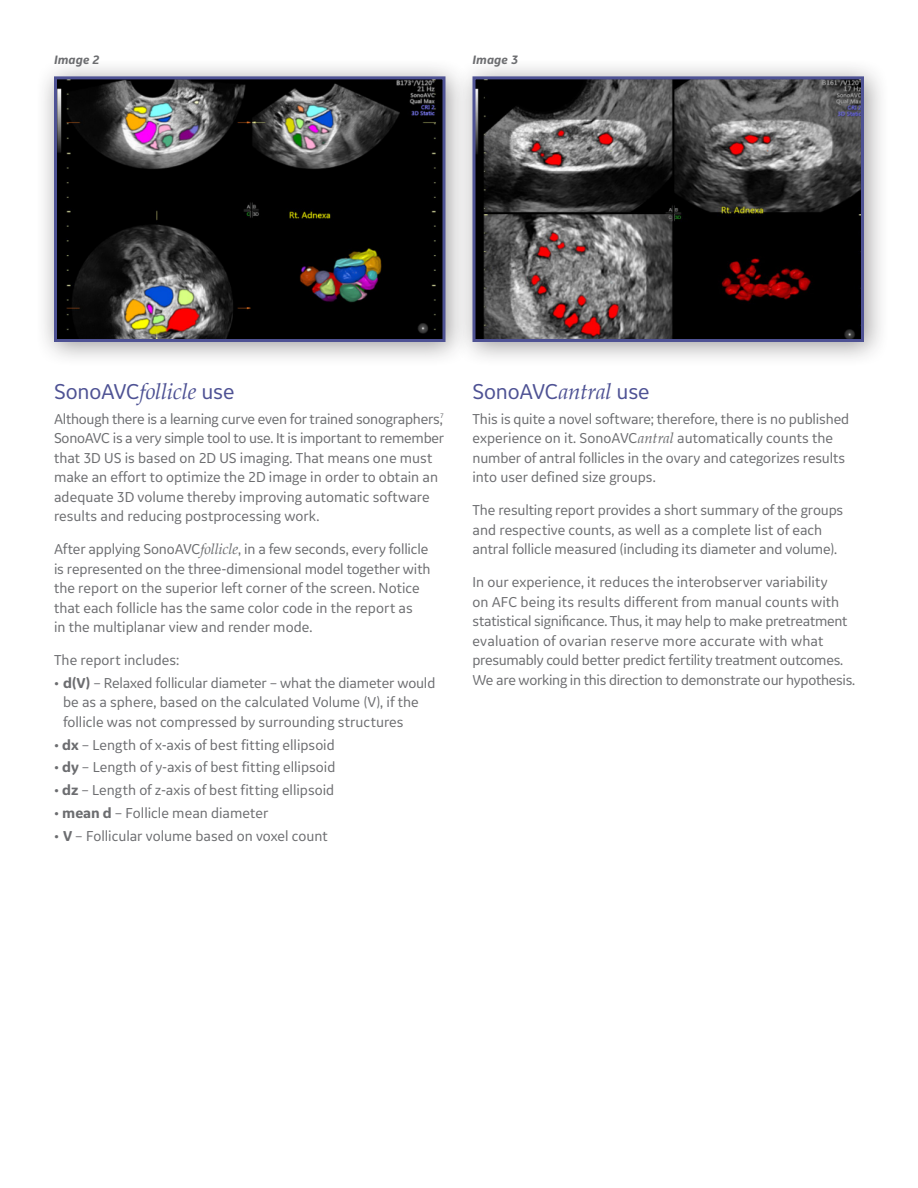
<style>
.page{position:relative;width:918px;height:1188px;background:#fff}
.page>*{position:absolute;margin:0;border:0;box-sizing:border-box;transform-origin:0 0}
.t1{font:22.5px "GE Inspira Sans";letter-spacing:-.01em;color:#4e5294}
.t2{font:15px/19.5px "GE Inspira Sans";letter-spacing:-.005em;color:#6c6d70}
.t3{font:italic 700 12.75px "GE Inspira Sans";color:#6c6d70}
.s1{font-family:"Palatino";font-style:italic}
.s2{font-weight:700}
</style>
<div class="page">
<div style="left:35px;top:57px;width:436px;height:310px;background:#231f20;opacity:.45"></div>
<img style="left:58px;top:80px;width:384px;height:258px">
<div style="left:54px;top:76px;width:392px;height:266px;border:3px solid #4e5294"></div>
<div style="left:454px;top:57px;width:435px;height:310px;background:#231f20;opacity:.45"></div>
<img style="left:476px;top:80px;width:384px;height:258px">
<div style="left:472px;top:76px;width:392px;height:266px;border:3px solid #4e5294"></div>
<p class="t3" style="left:54px;top:52px;width:47px">Image 2</p>
<p class="t3" style="left:472px;top:52px;width:47px">Image 3</p>
<p class="t1" style="left:54px;top:378px;width:182px">SonoAVC<span class="s1">follicle</span> use</p>
<p class="t2" style="left:54px;top:408px;width:392px">Although there is a learning curve even for trained sonographers,<sup>7<br></sup>SonoAVC is a very simple tool to use. It is important to remember that 3D US is based on 2D US imaging. That means one must make an effort to optimize the 2D image in order to obtain an adequate 3D volume thereby improving automatic software results and reducing postprocessing work.</p>
<p class="t2" style="left:54px;top:539px;width:378px">After applying SonoAVC<span class="s1">follicle</span>, in a few seconds, every follicle is represented on the three-dimensional model together with the report on the superior left corner of the screen. Notice that each follicle has the same color code in the report as<br>in the multiplanar view and render mode.</p>
<p class="t2" style="left:54px;top:650px;width:127px">The report includes:</p>
<p class="t2" style="left:63px;top:673px;width:374px;text-indent:-9px">• <span class="s2">d(V)</span> – Relaxed follicular diameter – what the diameter would be as a sphere, based on the calculated Volume (V), if the follicle was not compressed by surrounding structures</p>
<p class="t2" style="left:54px;top:734px;width:282px">• <span class="s2">dx</span> – Length of x-axis of best fitting ellipsoid</p>
<p class="t2" style="left:54px;top:757px;width:283px">• <span class="s2">dy</span> – Length of y-axis of best fitting ellipsoid</p>
<p class="t2" style="left:54px;top:780px;width:282px">• <span class="s2">dz</span> – Length of z-axis of best fitting ellipsoid</p>
<p class="t2" style="left:54px;top:803px;width:216px">• <span class="s2">mean d</span> – Follicle mean diameter</p>
<p class="t2" style="left:54px;top:825px;width:275px">• <span class="s2">V</span> – Follicular volume based on voxel count</p>
<p class="t1" style="left:472px;top:378px;width:179px">SonoAVC<span class="s1">antral</span> use</p>
<p class="t2" style="left:472px;top:408px;width:378px">This is quite a novel software; therefore, there is no published experience on it. SonoAVC<span class="s1">antral</span> automatically counts the number of antral follicles in the ovary and categorizes results into user defined size groups.</p>
<p class="t2" style="left:472px;top:500px;width:372px">The resulting report provides a short summary of the groups and respective counts, as well as a complete list of each antral follicle measured (including its diameter and volume).</p>
<p class="t2" style="left:472px;top:572px;width:384px">In our experience, it reduces the interobserver variability<br>on AFC being its results different from manual counts with statistical significance. Thus, it may help to make pretreatment evaluation of ovarian reserve more accurate with what presumably could better predict fertility treatment outcomes.<br>We are working in this direction to demonstrate our hypothesis.</p>
</div>
